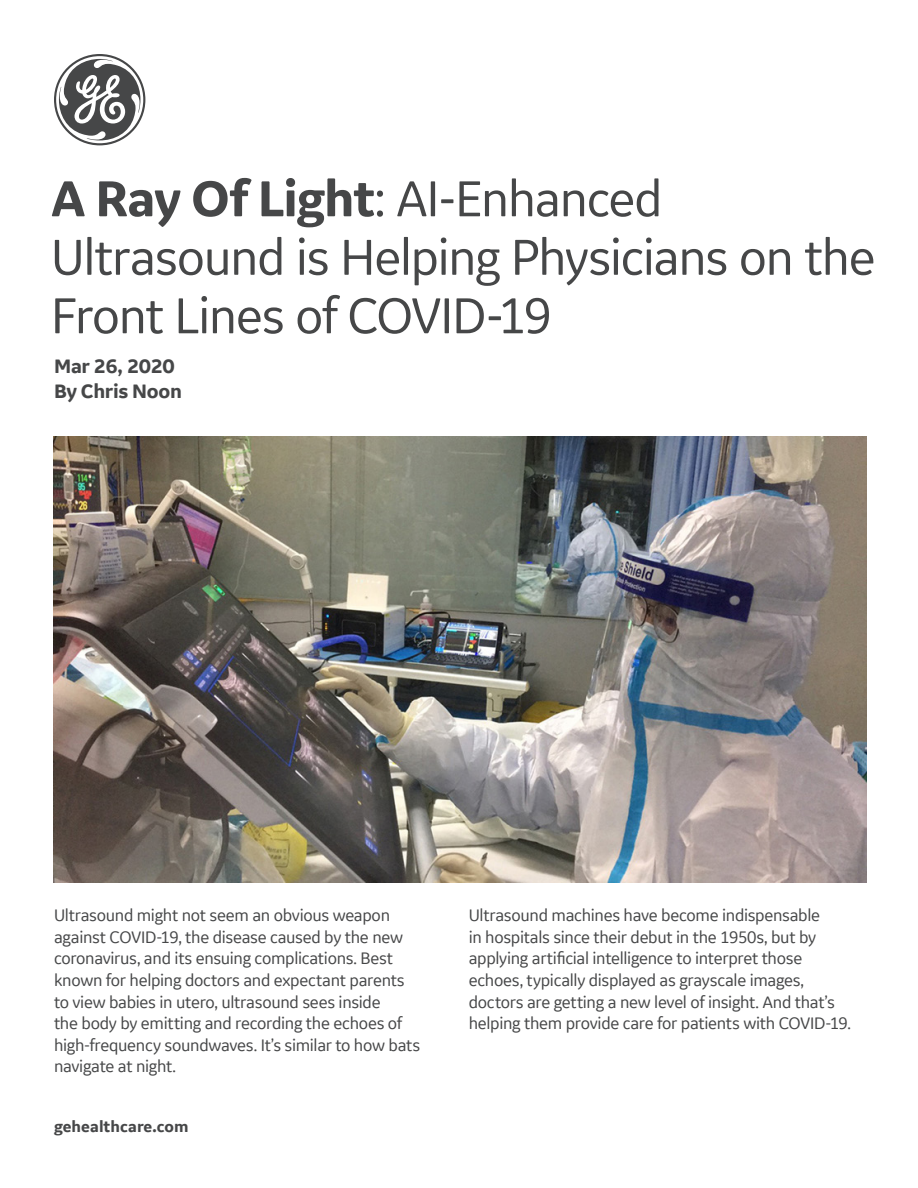
<style>
.page{position:relative;width:918px;height:1188px;background:#fff}
.page>*{position:absolute;margin:0;border:0;box-sizing:border-box;transform-origin:0 0}
.t1{font:54px/58.5px "GE Inspira Sans";letter-spacing:-.025em;color:#464748}
.t2{font:700 21px/25.2px "GE Inspira Sans";letter-spacing:-.015em;color:#464748}
.t3{font:18px/21.6px "GE Inspira Sans";letter-spacing:-.015em;color:#464748}
.t4{font:700 16.8px "GE Inspira Sans";color:#464748}
.s1{font-weight:700}
</style>
<div class="page">
<svg style="left:54px;top:54px;width:91px;height:91px"></svg>
<img style="left:54px;top:437px;width:813px;height:446px">
<p class="t1" style="left:51px;top:168px;width:826px"><span class="s1">A Ray Of Light</span>: AI-Enhanced<br>Ultrasound is Helping Physicians on the<br>Front Lines of COVID-19</p>
<p class="t2" style="left:54px;top:353px;width:130px">Mar 26, 2020<br>By Chris Noon</p>
<p class="t3" style="left:54px;top:904px;width:368px">Ultrasound might not seem an obvious weapon against COVID-19, the disease caused by the new coronavirus, and its ensuing complications. Best known for helping doctors and expectant parents to view babies in utero, ultrasound sees inside<br>the body by emitting and recording the echoes of high-frequency soundwaves. It’s similar to how bats navigate at night.</p>
<p class="t3" style="left:469px;top:904px;width:384px">Ultrasound machines have become indispensable<br>in hospitals since their debut in the 1950s, but by applying artificial intelligence to interpret those echoes, typically displayed as grayscale images, doctors are getting a new level of insight. And that’s helping them provide care for patients with COVID-19.</p>
<p class="t4" style="left:54px;top:1116px;width:136px">gehealthcare.com</p>
</div>
